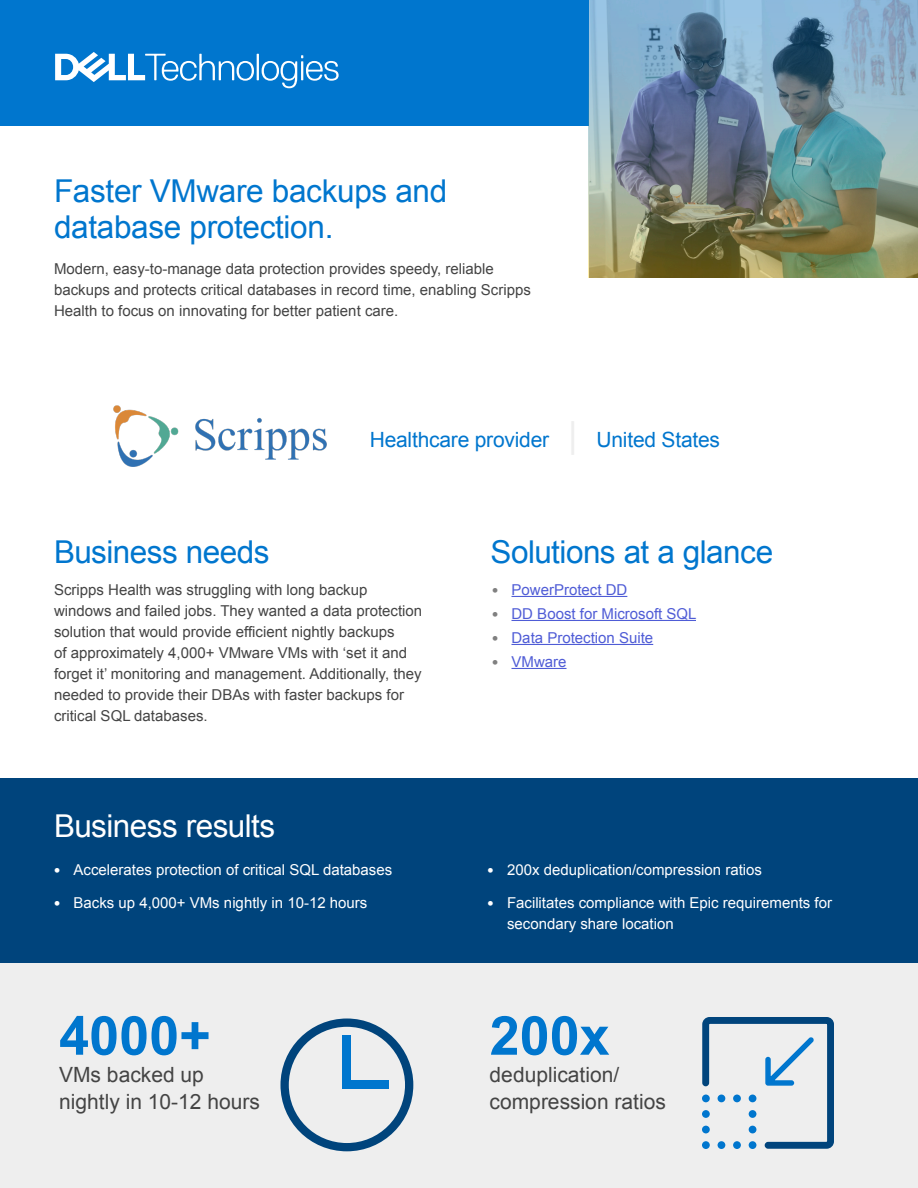
<style>
.page{position:relative;width:918px;height:1188px;background:#fff}
.page>*{position:absolute;margin:0;border:0;box-sizing:border-box;transform-origin:0 0}
.Claim_body{font:700 54px "Arial";color:#0076ce}
.HEADLINE{font:31.5px/36px "Arial";letter-spacing:-.01em;color:#0076ce}
.body{font:31.5px "Arial";letter-spacing:-.02em;color:#0076ce}
.body-2{font:31.5px "Arial";letter-spacing:-.02em;color:#fff}
.Claim_body-2{font:21px/27px "Arial";color:#444}
.General_subhead{font:21px "Arial";letter-spacing:-.01em;color:#0076ce}
.body-3{font:15px/21px "Arial";color:#444}
.t1{font:15px/21px "Arial";color:#fff}
.Intro_paragraph{font:15px/21px "Arial";color:#444}
.t2{font:15px "Arial";color:#4f5cd6}
.s1{font-size:36px;color:#eee}
.s2{font-family:"Myriad Pro";font-weight:700;font-size:18px}
.s3{font-family:"Myriad Pro";font-weight:700;font-size:18px;color:#808080}
</style>
<div class="page">
<div style="left:0;top:0;width:620px;height:126px;background:#0076ce"></div>
<svg style="left:55px;top:52px;width:284px;height:36px"></svg>
<div style="left:0;top:927px;width:459px;height:261px;background:#eee"></div>
<div style="left:459px;top:927px;width:459px;height:261px;background:#eee"></div>
<div style="left:0;top:778px;width:918px;height:185px;background:#00447c"></div>
<img style="left:589px;top:0;width:329px;height:278px">
<hr style="left:512px;top:596px;width:115px;height:1px;background:#4f5cd6">
<hr style="left:512px;top:620px;width:184px;height:1px;background:#4f5cd6">
<hr style="left:512px;top:644px;width:141px;height:1px;background:#4f5cd6">
<hr style="left:512px;top:668px;width:55px;height:1px;background:#4f5cd6">
<svg style="left:280px;top:1018px;width:133px;height:133px"></svg>
<div style="left:343px;top:1081px;width:46px;height:8px;background:#0076ce"></div>
<div style="left:343px;top:1035px;width:8px;height:54px;background:#0076ce"></div>
<img style="left:113px;top:405px;width:214px;height:62px">
<svg style="left:702px;top:1017px;width:132px;height:132px"></svg>
<p class="HEADLINE" style="left:54px;top:174px;width:395px">Faster VMware backups and database protection.</p>
<p class="Intro_paragraph" style="left:54px;top:259px;width:478px">Modern, easy-to-manage data protection provides speedy, reliable backups and protects critical databases in record time, enabling Scripps<br>Health to focus on innovating for better patient care.</p>
<p class="General_subhead" style="left:370px;top:425px;width:352px">Healthcare provider <span class="s1">|</span> United States</p>
<p class="body" style="left:54px;top:531px;width:217px">Business needs</p>
<p class="body-3" style="left:54px;top:579px;width:370px">Scripps Health was struggling with long backup windows and failed jobs. They wanted a data protection solution that would provide efficient nightly backups<br>of approximately 4,000+ VMware VMs with ‘set it and forget it’ monitoring and management. Additionally, they needed to provide their DBAs with faster backups for critical SQL databases.</p>
<p class="body-2" style="left:54px;top:806px;width:223px">Business results</p>
<p class="t1" style="left:54px;top:860px;width:340px"><span class="s2">•</span> Accelerates protection of critical SQL databases</p>
<p class="t1" style="left:54px;top:893px;width:315px"><span class="s2">•</span> Backs up 4,000+ VMs nightly in 10-12 hours</p>
<p class="Claim_body" style="left:59px;top:1000px;width:153px">4000+</p>
<p class="Claim_body-2" style="left:59px;top:1061px;width:202px">VMs backed up nightly in 10-12 hours</p>
<p class="body" style="left:490px;top:531px;width:284px">Solutions at a glance</p>
<p class="t2" style="left:492px;top:580px;width:137px"><span class="s3">•</span> PowerProtect DD</p>
<p class="t2" style="left:492px;top:604px;width:206px"><span class="s3">•</span> DD Boost for Microsoft SQL</p>
<p class="t2" style="left:492px;top:628px;width:163px"><span class="s3">•</span> Data Protection Suite</p>
<p class="t2" style="left:492px;top:652px;width:76px"><span class="s3">•</span> VMware</p>
<p class="t1" style="left:488px;top:860px;width:276px"><span class="s2">•</span> 200x deduplication/compression ratios</p>
<p class="t1" style="left:507px;top:893px;width:327px;text-indent:-20px"><span class="s2">•</span> Facilitates compliance with Epic requirements for secondary share location</p>
<p class="Claim_body" style="left:490px;top:1000px;width:122px">200x</p>
<p class="Claim_body-2" style="left:490px;top:1061px;width:178px">deduplication/ compression ratios</p>
</div>
